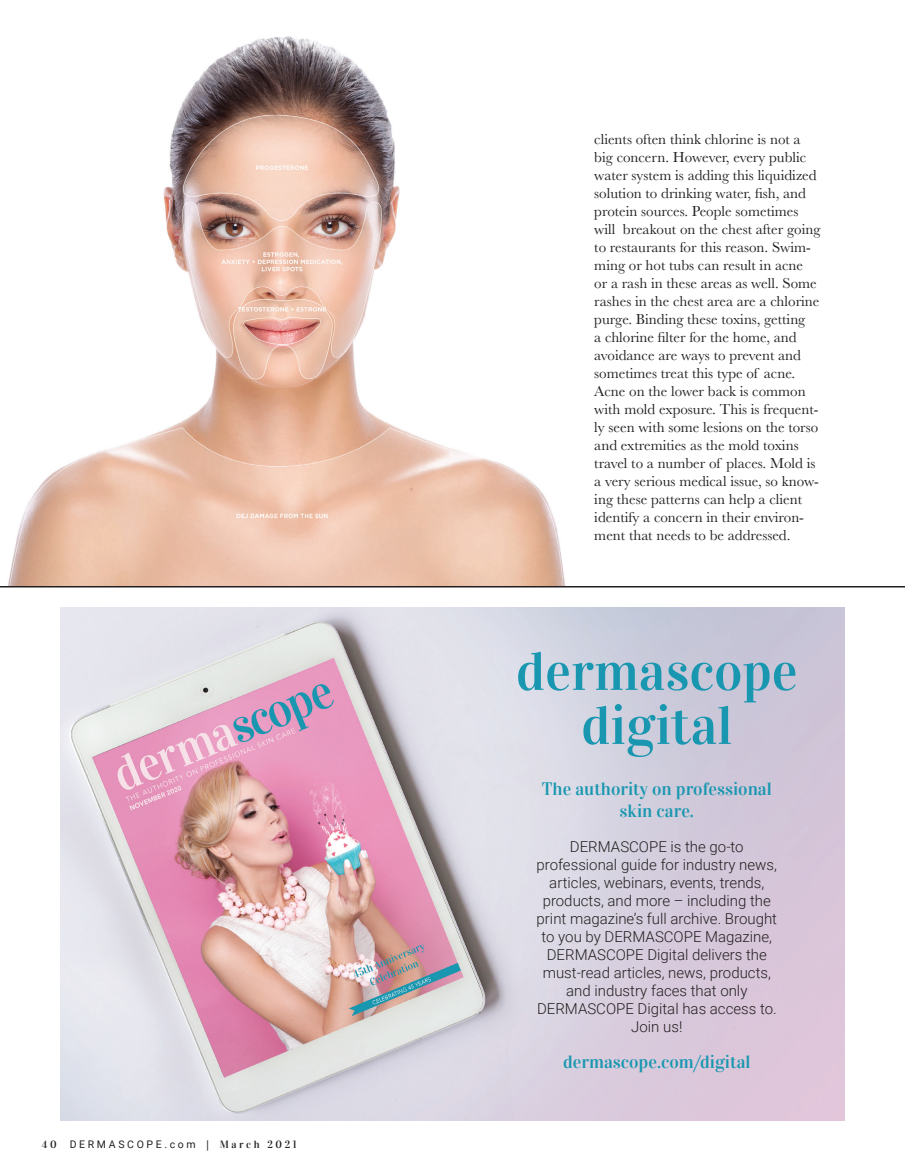
<style>
.page{position:relative;width:905px;height:1175px;background:#fff}
.page>*{position:absolute;margin:0;border:0;box-sizing:border-box;transform-origin:0 0}
.t1{font:54px/54px "Vidaloka";color:#1997b0;text-align:center}
.t2{font:18px/21.6px "Vidaloka";color:#1997b0;text-align:center}
.ar_text{font:15px/18px "Baskerville";color:#231f20}
.t3{font:300 15px/18px "Roboto";color:#231f20;text-align:center}
.t4{font:10.5px "Roboto";letter-spacing:.25em;color:#231f20}
.s1{font-family:"Vidaloka"}
.s2{font-family:"Avant Garde"}
</style>
<div class="page">
<img style="left:8px;top:36px;width:557px;height:550px">
<hr style="left:0;top:586px;width:904px;height:1px;background:#231f20">
<img style="left:61px;top:608px;width:783px;height:512px">
<p class="t4" style="left:42px;top:1137px;width:256px"><span class="s1">40</span> DERMASCOPE.com <span class="s2">|</span> <span class="s1">March 2021</span></p>
<p class="ar_text" style="left:594px;top:130px;width:227px">clients often think chlorine is not a big concern. However, every public water system is adding this liquidized solution to drinking water, fish, and protein sources. People sometimes will breakout on the chest after going to restaurants for this reason. Swim&shy;ming or hot tubs can result in acne<br>or a rash in these areas as well. Some rashes in the chest area are a chlorine purge. Binding these toxins, getting<br>a chlorine filter for the home, and avoidance are ways to prevent and sometimes treat this type of acne.<br>Acne on the lower back is common with mold exposure. This is frequent&shy;ly seen with some lesions on the torso and extremities as the mold toxins travel to a number of places. Mold is a very serious medical issue, so know&shy;ing these patterns can help a client identify a concern in their environ&shy;ment that needs to be addressed.</p>
<p class="t1" style="left:516px;top:645px;width:283px">dermascope digital</p>
<p class="t2" style="left:542px;top:778px;width:231px">The authority on professional skin care.</p>
<p class="t3" style="left:536px;top:837px;width:242px">DERMASCOPE is the go-to professional guide for industry news, articles, webinars, events, trends, products, and more – including the print magazine’s full archive. Brought to you by DERMASCOPE Magazine,<br>DERMASCOPE Digital delivers the must-read articles, news, products, and industry faces that only<br>DERMASCOPE Digital has access to.<br>Join us!</p>
<p class="t2" style="left:563px;top:1051px;width:189px">dermascope.com/digital</p>
</div>
